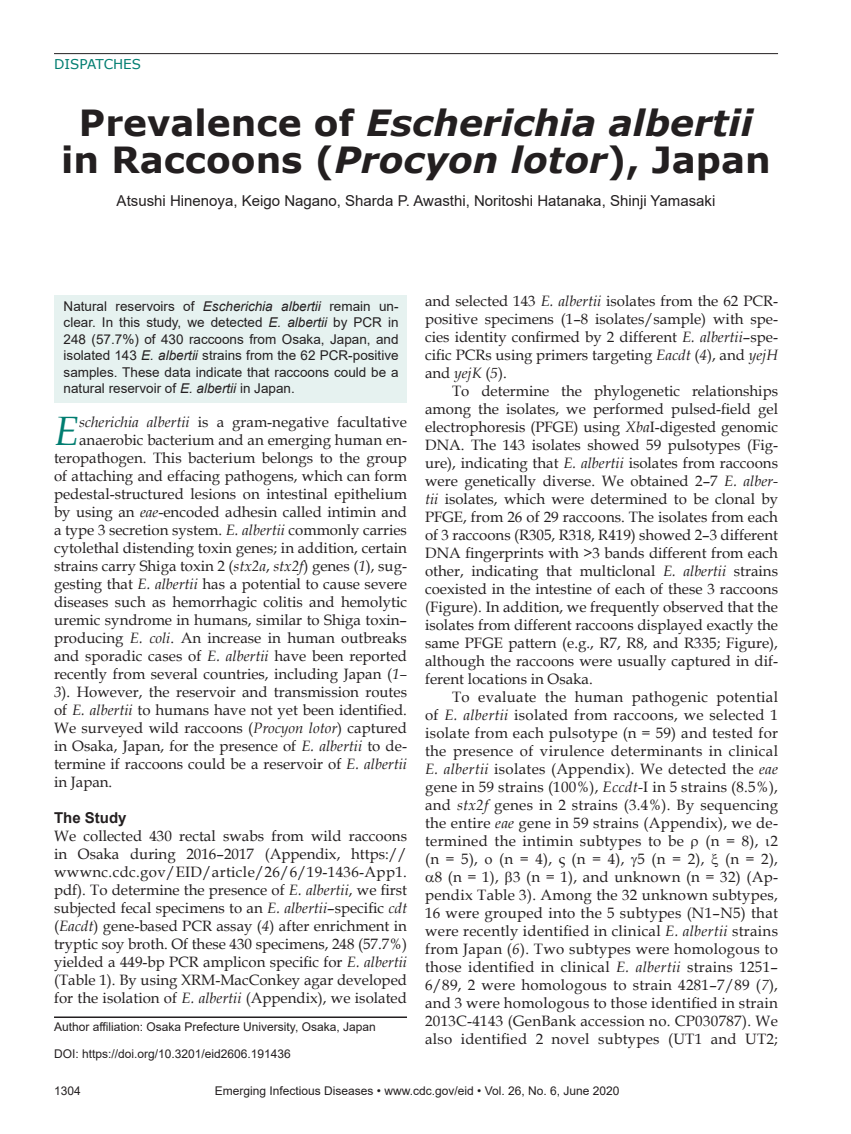
<style>
.page{position:relative;width:851px;height:1134px;background:#fff}
.page>*{position:absolute;margin:0;border:0;box-sizing:border-box;transform-origin:0 0}
.Drop_Cap{font:italic 41.1px "Book Antiqua";color:#007d70}
.Article_Title{font:italic 700 36px/37.5px "Verdana";color:#231f20;text-align:center}
.Body_Text{font:15px/18px "Book Antiqua";letter-spacing:.02em;color:#231f20;text-align:justify}
.Drop_Cap-2{font:15px "Book Antiqua";color:#231f20}
.BodyText2{font:15px/18px "Book Antiqua";color:#231f20;text-align:justify}
.Authors{font:15px "Arial";color:#231f20}
.t1{font:700 15px "Arial";color:#231f20}
.Abstract{font:13.5px/16.5px "Arial";color:#231f20;text-align:justify}
.t2{font:13.5px "Verdana";color:#007d70}
.Affiliations{font:12px "Arial";color:#231f20}
.DOI{font:12px "Arial";color:#231f20}
.s1{font-style:normal}
.s2{font-style:italic}
</style>
<div class="page">
<hr style="left:54px;top:53px;width:724px;height:1px;background:#231f20">
<div style="left:54px;top:295px;width:353px;height:108px;background:#e6f2f0"></div>
<hr style="left:54px;top:1016px;width:353px;height:2px;background:#231f20">
<p class="t2" style="left:54px;top:55px;width:88px">DISPATCHES</p>
<p class="Article_Title" style="left:61px;top:103px;width:711px"><span class="s1">Prevalence of</span> Escherichia albertii <span class="s1">in Raccoons (</span>Procyon lotor<span class="s1">), Japan</span></p>
<p class="Authors" style="left:117px;top:190px;width:600px">Atsushi Hinenoya, Keigo Nagano, Sharda P. Awasthi, Noritoshi Hatanaka, Shinji Yamasaki</p>
<p class="Abstract" style="left:64px;top:298px;width:336px">Natural reservoirs of <span class="s2">Escherichia albertii</span> remain un&shy;clear. In this study, we detected <span class="s2">E. albertii</span> by PCR in 248 (57.7%) of 430 raccoons from Osaka, Japan, and isolated 143 <span class="s2">E. albertii</span> strains from the 62 PCR-positive samples. These data indicate that raccoons could be a natural reservoir of <span class="s2">E. albertii</span> in Japan.</p>
<p class="Drop_Cap" style="left:54px;top:402px;width:27px">E</p>
<p class="Drop_Cap-2" style="left:79px;top:412px;width:329px"><span class="s2">scherichia albertii</span> is a gram-negative facultative</p>
<p class="Drop_Cap-2" style="left:79px;top:430px;width:329px">anaerobic bacterium and an emerging human en-</p>
<p class="Drop_Cap-2" style="left:54px;top:448px;width:354px">teropathogen. This bacterium belongs to the group</p>
<p class="Drop_Cap-2" style="left:54px;top:466px;width:354px">of attaching and effacing pathogens, which can form</p>
<p class="Drop_Cap-2" style="left:54px;top:484px;width:354px">pedestal-structured lesions on intestinal epithelium</p>
<p class="Drop_Cap-2" style="left:54px;top:502px;width:354px">by using an <span class="s2">eae</span>-encoded adhesin called intimin and</p>
<p class="Drop_Cap-2" style="left:54px;top:520px;width:354px">a type 3 secretion system. <span class="s2">E. albertii</span> commonly carries</p>
<p class="Drop_Cap-2" style="left:54px;top:538px;width:354px">cytolethal distending toxin genes; in addition, certain</p>
<p class="Drop_Cap-2" style="left:54px;top:556px;width:354px">strains carry Shiga toxin 2 (<span class="s2">stx2a</span>, <span class="s2">stx2f</span>) genes (<span class="s2">1</span>), sug-</p>
<p class="Drop_Cap-2" style="left:54px;top:574px;width:354px">gesting that <span class="s2">E. albertii</span> has a potential to cause severe</p>
<p class="Drop_Cap-2" style="left:54px;top:592px;width:354px">diseases such as hemorrhagic colitis and hemolytic</p>
<p class="Drop_Cap-2" style="left:54px;top:610px;width:354px">uremic syndrome in humans, similar to Shiga toxin–</p>
<p class="Drop_Cap-2" style="left:54px;top:628px;width:354px">producing <span class="s2">E. coli</span>. An increase in human outbreaks</p>
<p class="Drop_Cap-2" style="left:54px;top:646px;width:354px">and sporadic cases of <span class="s2">E. albertii</span> have been reported</p>
<p class="Drop_Cap-2" style="left:54px;top:664px;width:354px">recently from several countries, including Japan (<span class="s2">1–</span></p>
<p class="Drop_Cap-2" style="left:54px;top:682px;width:354px"><span class="s2">3</span>). However, the reservoir and transmission routes</p>
<p class="Drop_Cap-2" style="left:54px;top:700px;width:354px">of <span class="s2">E. albertii</span> to humans have not yet been identified.</p>
<p class="Drop_Cap-2" style="left:54px;top:718px;width:354px">We surveyed wild raccoons (<span class="s2">Procyon lotor</span>) captured</p>
<p class="Drop_Cap-2" style="left:54px;top:736px;width:354px">in Osaka, Japan, for the presence of <span class="s2">E. albertii</span> to de-</p>
<p class="Drop_Cap-2" style="left:54px;top:754px;width:354px">termine if raccoons could be a reservoir of <span class="s2">E. albertii</span></p>
<p class="Drop_Cap-2" style="left:54px;top:772px;width:60px">in Japan.</p>
<h1 class="t1" style="left:54px;top:807px;width:74px">The Study</h1>
<p class="BodyText2" style="left:54px;top:827px;width:354px">We collected 430 rectal swabs from wild raccoons in Osaka during 2016–2017 (Appendix, https:// wwwnc.cdc.gov/EID/article/26/6/19-1436-App1. pdf). To determine the presence of <span class="s2">E. albertii</span>, we first subjected fecal specimens to an <span class="s2">E. albertii</span>–specific <span class="s2">cdt </span>(<span class="s2">Eacdt</span>) gene-based PCR assay (<span class="s2">4</span>) after enrichment in tryptic soy broth. Of these 430 specimens, 248 (57.7%) yielded a 449-bp PCR amplicon specific for <span class="s2">E. albertii </span>(Table 1). By using XRM-MacConkey agar developed for the isolation of <span class="s2">E. albertii</span> (Appendix), we isolated</p>
<p class="Affiliations" style="left:54px;top:1019px;width:323px">Author affiliation: Osaka Prefecture University, Osaka, Japan</p>
<p class="DOI" style="left:54px;top:1046px;width:238px">DOI: https://doi.org/10.3201/eid2606.191436</p>
<p class="BodyText2" style="left:425px;top:291px;width:354px">and selected 143 <span class="s2">E. albertii</span> isolates from the 62 PCR&shy;positive specimens (1–8 isolates/sample) with spe&shy;cies identity confirmed by 2 different <span class="s2">E. albertii</span>–spe&shy;cific PCRs using primers targeting <span class="s2">Eacdt</span> (<span class="s2">4</span>), and <span class="s2">yejH </span>and <span class="s2">yejK</span> (<span class="s2">5</span>).</p>
<p class="Body_Text" style="left:425px;top:381px;width:354px;text-indent:27px">To determine the phylogenetic relationships among the isolates, we performed pulsed-field gel electrophoresis (PFGE) using <span class="s2">Xba</span>I-digested genomic DNA. The 143 isolates showed 59 pulsotypes (Fig&shy;ure), indicating that <span class="s2">E. albertii</span> isolates from raccoons were genetically diverse. We obtained 2–7 <span class="s2">E. alber&shy;tii</span> isolates, which were determined to be clonal by PFGE, from 26 of 29 raccoons. The isolates from each of 3 raccoons (R305, R318, R419) showed 2–3 different DNA fingerprints with &gt;3 bands different from each other, indicating that multiclonal <span class="s2">E. albertii</span> strains coexisted in the intestine of each of these 3 raccoons (Figure). In addition, we frequently observed that the isolates from different raccoons displayed exactly the same PFGE pattern (e.g., R7, R8, and R335; Figure), although the raccoons were usually captured in dif&shy;ferent locations in Osaka.</p>
<p class="Body_Text" style="left:425px;top:687px;width:354px;text-indent:27px">To evaluate the human pathogenic potential of <span class="s2">E. albertii</span> isolated from raccoons, we selected 1 isolate from each pulsotype (n = 59) and tested for the presence of virulence determinants in clinical <span class="s2">E. albertii</span> isolates (Appendix). We detected the <span class="s2">eae </span>gene in 59 strains (100%), <span class="s2">Eccdt-</span>I in 5 strains (8.5%), and <span class="s2">stx2f</span> genes in 2 strains (3.4%). By sequencing the entire <span class="s2">eae</span> gene in 59 strains (Appendix), we de&shy;termined the intimin subtypes to be</p>
<p class="Body_Text" style="left:705px;top:831px;width:74px">(n = 8), 2</p>
<p class="Body_Text" style="left:425px;top:849px;width:354px;text-align:right">(n = 2),<br>8 (n = 1), 3 (n = 1), and unknown (n = 32) (Ap&shy;pendix Table 3). Among the 32 unknown subtypes, 16 were grouped into the 5 subtypes (N1–N5) that were recently identified in clinical <span class="s2">E. albertii</span> strains from Japan (<span class="s2">6</span>). Two subtypes were homologous to those identified in clinical <span class="s2">E. albertii</span> strains 1251– 6/89, 2 were homologous to strain 4281–7/89 (<span class="s2">7</span>), and 3 were homologous to those identified in strain 2013C-4143 (GenBank accession no. CP030787). We also identified 2 novel subtypes (UT1 and UT2;</p>
<p class="Body_Text" style="left:425px;top:849px;width:54px">(n = 5),</p>
<p class="Body_Text" style="left:499px;top:849px;width:207px">(n = 4), ς (n = 4), 5 (n = 2),</p>
<p class="Affiliations" style="left:54px;top:1083px;width:28px">1304</p>
<p class="Affiliations" style="left:215px;top:1083px;width:406px">Emerging Infectious Diseases • www.cdc.gov/eid • Vol. 26, No. 6, June 2020</p>
</div>
